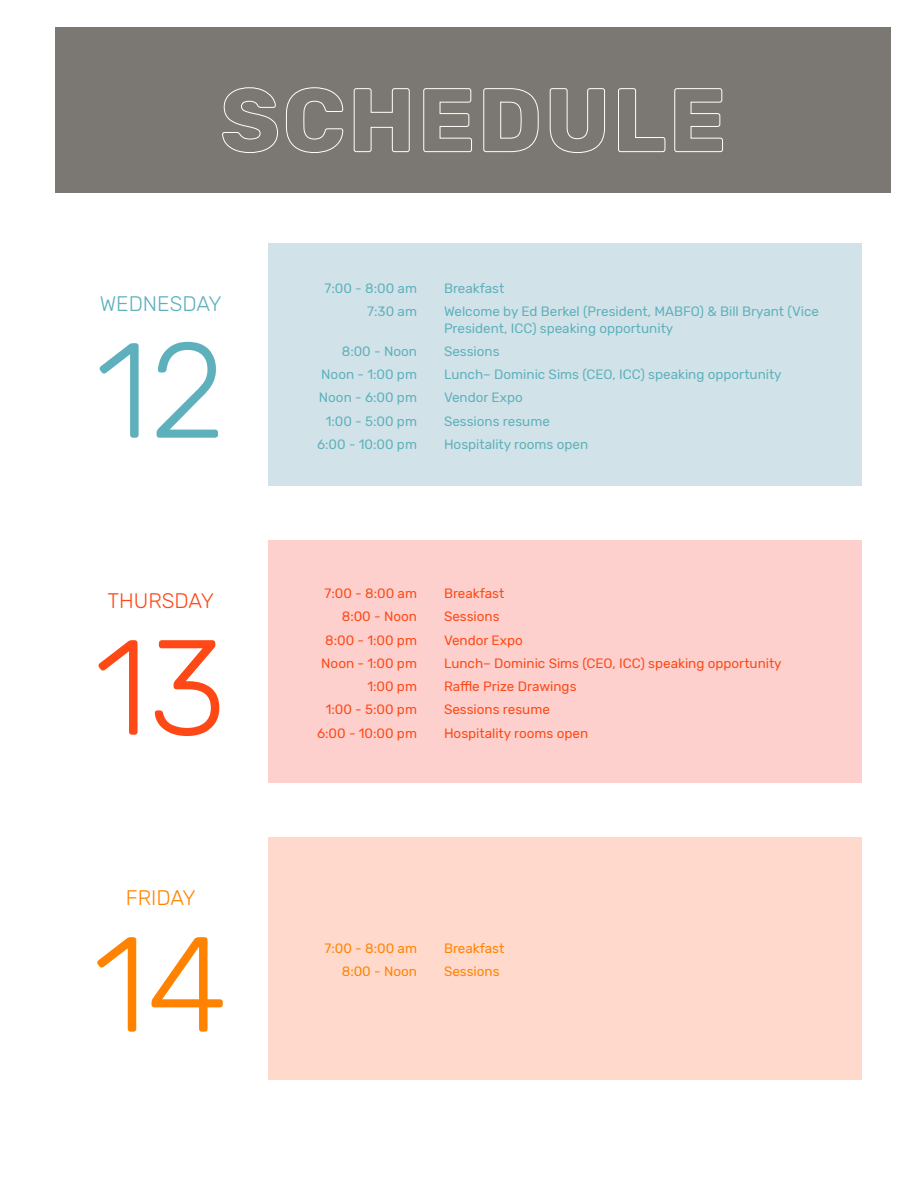
<style>
.page{position:relative;width:918px;height:1188px;background:#fff}
.page>*{position:absolute;margin:0;border:0;box-sizing:border-box;transform-origin:0 0}
.t1{font:300 135px "Rubik";color:#5eb0bc}
.t2{font:300 135px "Rubik";color:#fe4815}
.t3{font:300 135px "Rubik";color:#ff8300}
.t4{font:300 21px "Rubik";color:#5eb0bc}
.t5{font:300 21px "Rubik";color:#fe4815}
.t6{font:300 21px "Rubik";color:#ff8300}
.t7{font:13.5px/23.2px "Rubik";color:#5eb0bc}
.t8{font:13.5px/23.2px "Rubik";color:#fe4815;text-align:right}
.t9{font:13.5px/23.2px "Rubik";color:#ff8300;text-align:right}
</style>
<div class="page">
<div style="left:268px;top:243px;width:594px;height:243px;background:#d1e3e8"></div>
<div style="left:268px;top:540px;width:594px;height:243px;background:#fdd0cd"></div>
<div style="left:268px;top:837px;width:594px;height:243px;background:#ffd9cc"></div>
<div style="left:56px;top:27px;width:835px;height:165px;background:#7b7773"></div>
<svg style="left:222px;top:87px;width:56px;height:66px"></svg>
<svg style="left:286px;top:87px;width:58px;height:66px"></svg>
<svg style="left:353px;top:88px;width:57px;height:65px"></svg>
<svg style="left:423px;top:88px;width:49px;height:64px"></svg>
<svg style="left:483px;top:88px;width:56px;height:65px"></svg>
<svg style="left:549px;top:88px;width:56px;height:65px"></svg>
<svg style="left:618px;top:88px;width:48px;height:64px"></svg>
<svg style="left:674px;top:88px;width:49px;height:64px"></svg>
<h2 class="t4" style="left:100px;top:292px;width:124px">WEDNESDAY</h2>
<h1 class="t1" style="left:96px;top:316px;width:131px">12</h1>
<h2 class="t5" style="left:108px;top:589px;width:108px">THURSDAY</h2>
<h1 class="t2" style="left:95px;top:613px;width:133px">13</h1>
<p class="t7" style="left:325px;top:277px;width:94px;text-align:right">7:00 - 8:00 am<br>7:30 am</p>
<p class="t7" style="left:317px;top:340px;width:101px;text-align:right">8:00 - Noon<br>Noon - 1:00 pm<br>Noon - 6:00 pm<br>1:00 - 5:00 pm<br>6:00 - 10:00 pm</p>
<p class="t7" style="left:444px;top:277px;width:377px">Breakfast<br>Welcome by Ed Berkel (President, MABFO) &amp; Bill Bryant (Vice</p>
<p class="t7" style="left:444px;top:317px;width:339px">President, ICC) speaking opportunity<br>Sessions<br>Lunch– Dominic Sims (CEO, ICC) speaking opportunity<br>Vendor Expo<br>Sessions resume<br>Hospitality rooms open</p>
<p class="t8" style="left:317px;top:582px;width:101px">7:00 - 8:00 am<br>8:00 - Noon<br>8:00 - 1:00 pm<br>Noon - 1:00 pm<br>1:00 pm<br>1:00 - 5:00 pm<br>6:00 - 10:00 pm</p>
<p class="t8" style="left:444px;top:582px;width:339px;text-align:left">Breakfast<br>Sessions<br>Vendor Expo<br>Lunch– Dominic Sims (CEO, ICC) speaking opportunity<br>Raffle Prize Drawings<br>Sessions resume<br>Hospitality rooms open</p>
<h2 class="t6" style="left:126px;top:886px;width:72px">FRIDAY</h2>
<h1 class="t3" style="left:93px;top:910px;width:136px">14</h1>
<p class="t9" style="left:325px;top:937px;width:94px">7:00 - 8:00 am<br>8:00 - Noon</p>
<p class="t9" style="left:444px;top:937px;width:62px;text-align:left">Breakfast<br>Sessions</p>
</div>
